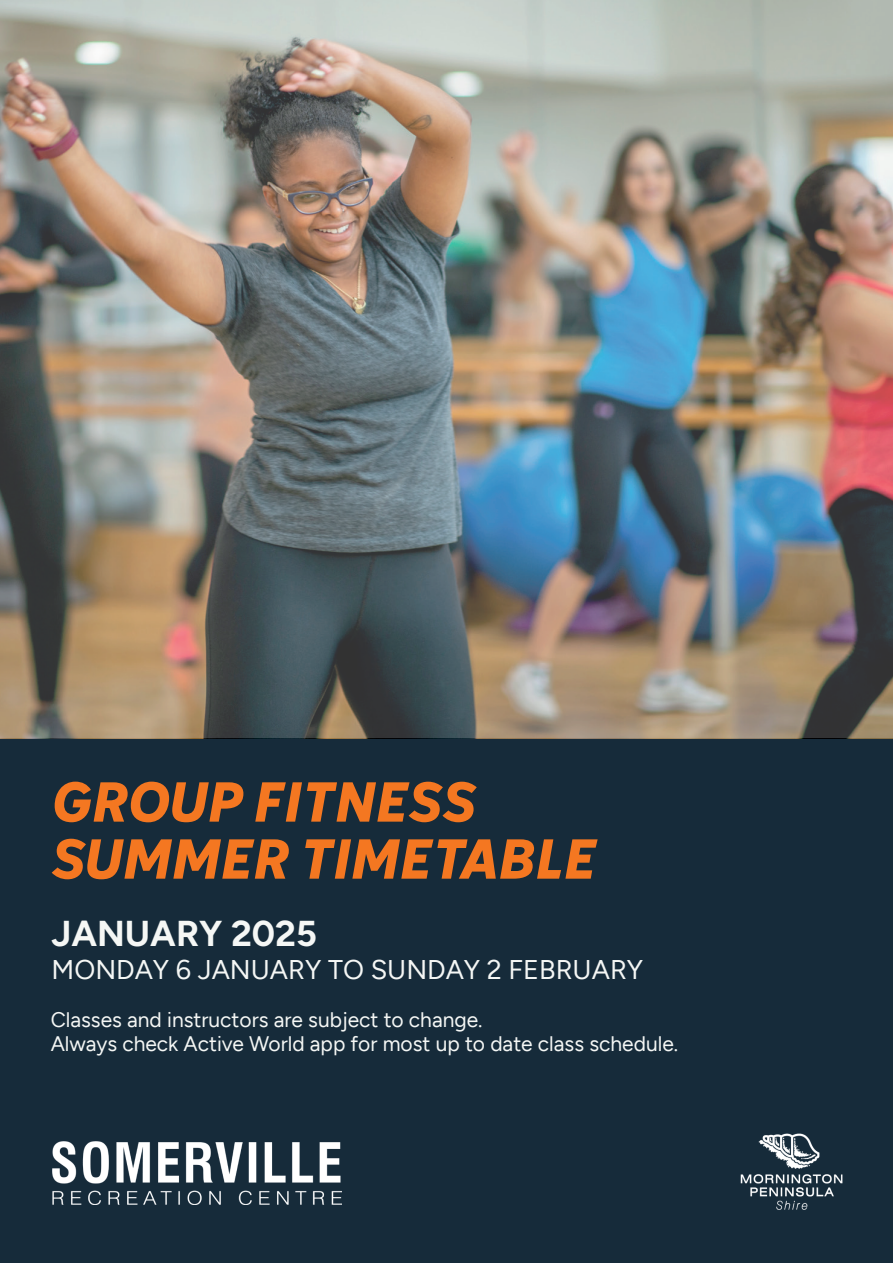
<style>
.page{position:relative;width:893px;height:1263px;background:#fff}
.page>*{position:absolute;margin:0;border:0;box-sizing:border-box;transform-origin:0 0}
.t1{font:italic 700 54px/57px "Ivy Style Sans";color:#f47721}
.t2{font:700 36px "Figtree";color:#f5f7f5}
.t3{font:27px "Figtree";color:#f5f7f5}
.t4{font:21px/24px "Figtree";color:#f5f7f5}
</style>
<div class="page">
<div style="left:0;top:703px;width:893px;height:560px;background:#162b3a"></div>
<img style="left:0;top:0;width:893px;height:738px">
<img style="left:740px;top:1133px;width:103px;height:77px">
<img style="left:52px;top:1141px;width:290px;height:63px">
<h1 class="t1" style="left:52px;top:769px;width:546px">GROUP FITNESS<br>SUMMER TIMETABLE</h1>
<h2 class="t2" style="left:52px;top:912px;width:267px">JANUARY 2025</h2>
<p class="t3" style="left:52px;top:954px;width:593px">MONDAY 6 JANUARY TO SUNDAY 2 FEBRUARY</p>
<p class="t4" style="left:51px;top:1008px;width:629px">Classes and instructors are subject to change.<br>Always check Active World app for most up to date class schedule.</p>
</div>
